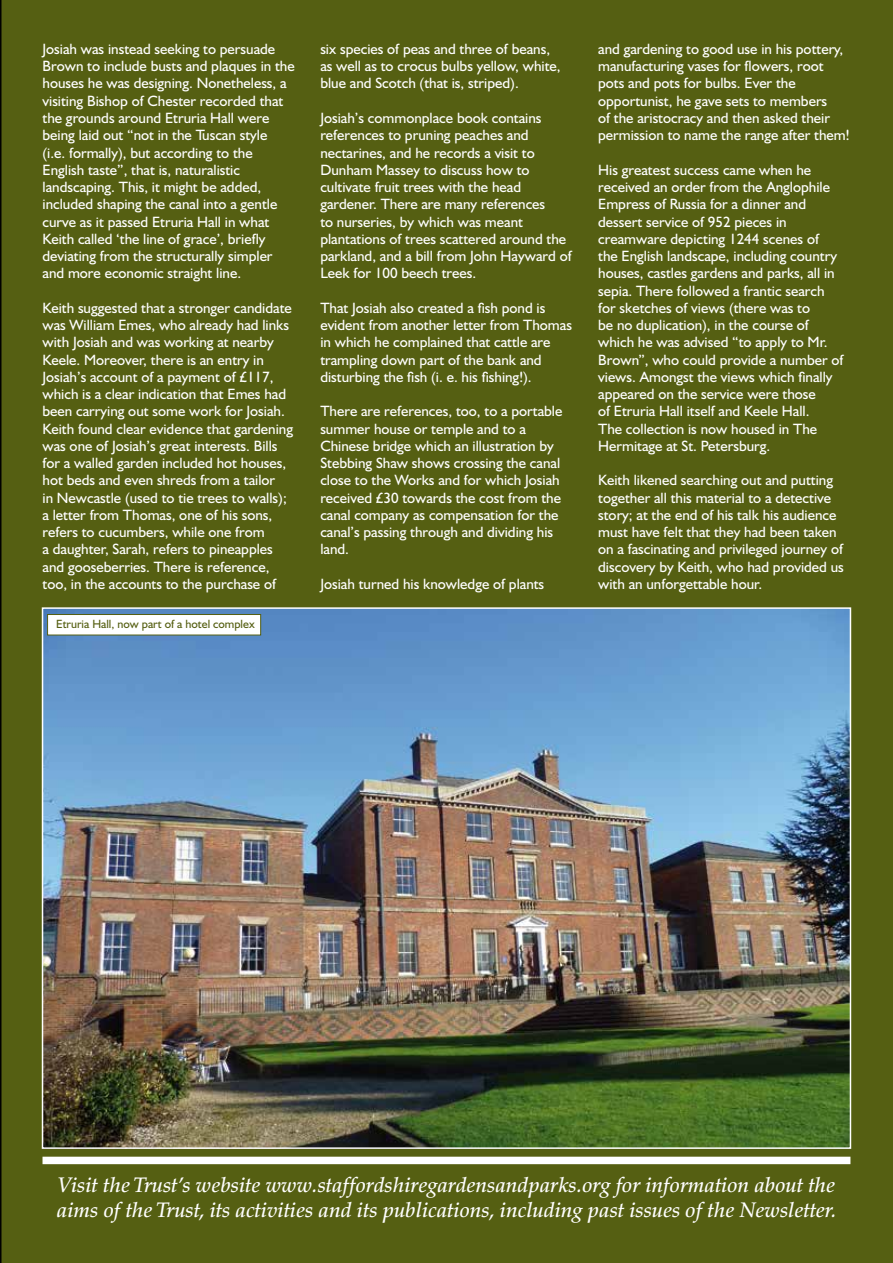
<style>
.page{position:relative;width:893px;height:1263px;background:#555f12}
.page>*{position:absolute;margin:0;border:0;box-sizing:border-box;transform-origin:0 0}
.t1{font:italic 500 21px/25.2px "Palatino";color:#fff}
.t2{font:15px/17.2px "Humanist 521 BT";color:#fff}
.t3{font:12px "Humanist 521 BT";color:#555f12}
</style>
<div class="page">
<img style="left:45px;top:610px;width:803px;height:536px">
<div style="left:47px;top:614px;width:214px;height:21px;background:#fff;border:1px solid #555f12"></div>
<div style="left:43px;top:1157px;width:807px;height:7px;background:#fff"></div>
<p class="t2" style="left:43px;top:40px;width:254px">Josiah was instead seeking to persuade Brown to include busts and plaques in the houses he was designing. Nonetheless, a visiting Bishop of Chester recorded that the grounds around Etruria Hall were being laid out “not in the Tuscan style<br>(i.e. formally), but according to the English taste”, that is, naturalistic landscaping. This, it might be added, included shaping the canal into a gentle curve as it passed Etruria Hall in what Keith called ‘the line of grace’, briefly deviating from the structurally simpler and more economic straight line.</p>
<p class="t2" style="left:43px;top:299px;width:252px">Keith suggested that a stronger candidate was William Emes, who already had links with Josiah and was working at nearby Keele. Moreover, there is an entry in Josiah’s account of a payment of £117, which is a clear indication that Emes had been carrying out some work for Josiah.<br>Keith found clear evidence that gardening was one of Josiah’s great interests. Bills for a walled garden included hot houses, hot beds and even shreds from a tailor<br>in Newcastle (used to tie trees to walls); a letter from Thomas, one of his sons, refers to cucumbers, while one from<br>a daughter, Sarah, refers to pineapples and gooseberries. There is reference, too, in the accounts to the purchase of</p>
<p class="t3" style="left:56px;top:617px;width:200px">Etruria Hall, now part of a hotel complex</p>
<p class="t2" style="left:320px;top:40px;width:242px">six species of peas and three of beans, as well as to crocus bulbs yellow, white, blue and Scotch (that is, striped).</p>
<p class="t2" style="left:320px;top:109px;width:253px">Josiah’s commonplace book contains references to pruning peaches and nectarines, and he records a visit to Dunham Massey to discuss how to cultivate fruit trees with the head gardener. There are many references<br>to nurseries, by which was meant plantations of trees scattered around the parkland, and a bill from John Hayward of Leek for 100 beech trees.</p>
<p class="t2" style="left:320px;top:299px;width:253px">That Josiah also created a fish pond is evident from another letter from Thomas in which he complained that cattle are trampling down part of the bank and disturbing the fish (i. e. his fishing!).</p>
<p class="t2" style="left:320px;top:402px;width:244px">There are references, too, to a portable summer house or temple and to a Chinese bridge which an illustration by Stebbing Shaw shows crossing the canal close to the Works and for which Josiah received £30 towards the cost from the canal company as compensation for the canal’s passing through and dividing his land.</p>
<p class="t2" style="left:320px;top:575px;width:225px">Josiah turned his knowledge of plants</p>
<p class="t2" style="left:598px;top:40px;width:253px">and gardening to good use in his pottery, manufacturing vases for flowers, root pots and pots for bulbs. Ever the opportunist, he gave sets to members<br>of the aristocracy and then asked their permission to name the range after them!</p>
<p class="t2" style="left:598px;top:161px;width:247px">His greatest success came when he received an order from the Anglophile Empress of Russia for a dinner and dessert service of 952 pieces in creamware depicting 1244 scenes of<br>the English landscape, including country houses, castles gardens and parks, all in sepia. There followed a frantic search for sketches of views (there was to<br>be no duplication), in the course of which he was advised “to apply to Mr.<br>Brown”, who could provide a number of views. Amongst the views which finally appeared on the service were those<br>of Etruria Hall itself and Keele Hall.<br>The collection is now housed in The Hermitage at St. Petersburg.</p>
<p class="t2" style="left:598px;top:471px;width:247px">Keith likened searching out and putting together all this material to a detective story; at the end of his talk his audience must have felt that they had been taken on a fascinating and privileged journey of discovery by Keith, who had provided us with an unforgettable hour.</p>
<h1 class="t1" style="left:57px;top:1173px;width:781px">Visit the Trust’s website www.staffordshiregardensandparks.org for information about the aims of the Trust, its activities and its publications, including past issues of the Newsletter.</h1>
</div>
